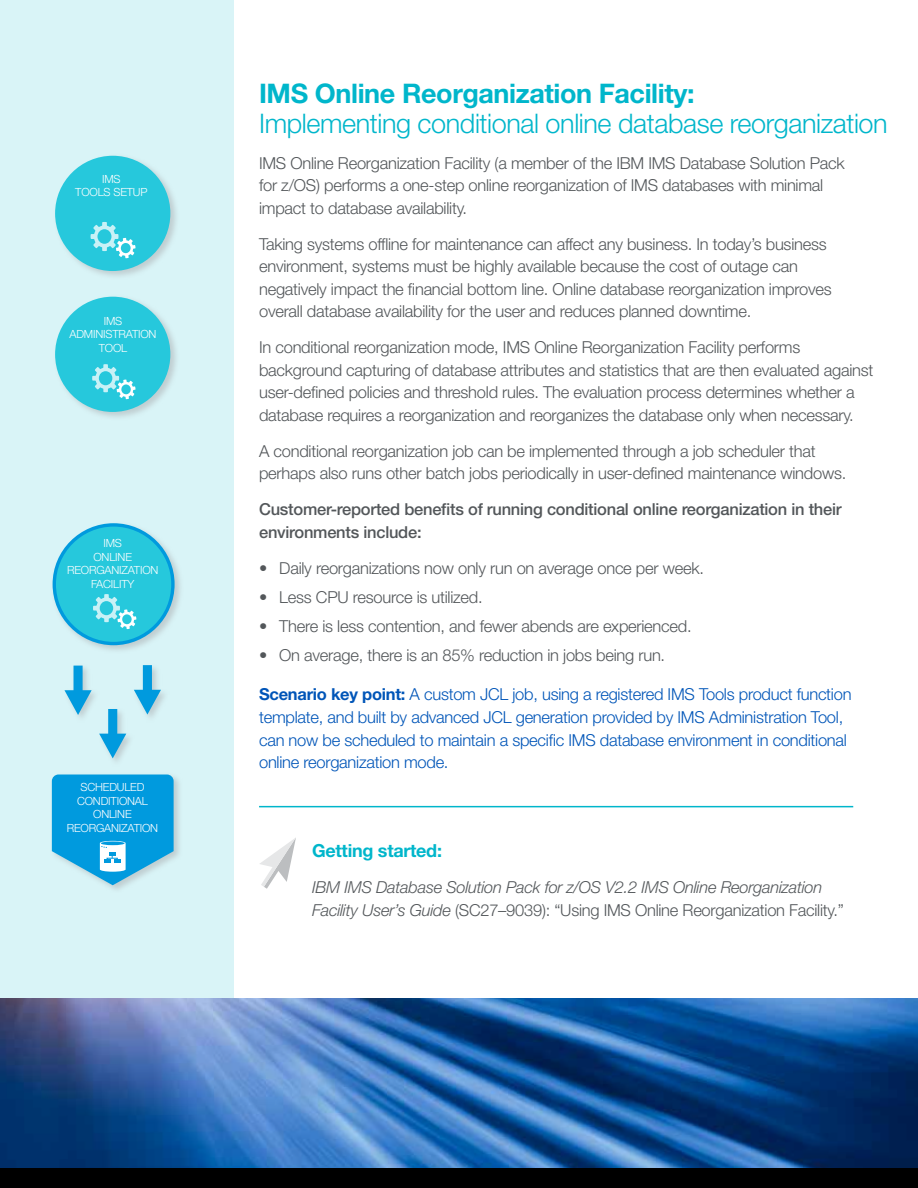
<style>
.page{position:relative;width:918px;height:1188px;background:#fff}
.page>*{position:absolute;margin:0;border:0;box-sizing:border-box;transform-origin:0 0}
.t1{font:300 27px "Helvetica Neue LT Std";letter-spacing:-.015em;color:#00b6cb}
.t2{font:700 27px "Helvetica Neue LT Std";letter-spacing:-.015em;color:#00b6cb}
.t3{font:700 18px "Helvetica Neue LT Std";letter-spacing:-.015em;color:#00b6cb}
.t4{font:300 16.5px/22.5px "Helvetica Neue LT Std";letter-spacing:-.015em;color:#53575a}
.t5{font:300 16.5px/22.5px "Helvetica Neue LT Std";letter-spacing:-.015em;color:#0055b8}
.t6{font:italic 300 16.5px/22.5px "Helvetica Neue LT Std";letter-spacing:-.015em;color:#53575a}
.t7{font:500 16.5px/22.5px "Helvetica Neue LT Std";letter-spacing:-.015em;color:#53575a}
.t8{font:300 11.25px/13.5px "Helvetica Neue LT Std";letter-spacing:-.015em;color:#fff;text-align:center}
.s1{font-weight:700}
.s2{font-style:normal}
</style>
<div class="page">
<div style="left:0;top:0;width:233px;height:1188px;background:#d9f4f7"></div>
<hr style="left:259px;top:806px;width:594px;height:1px;background:#00b6cb">
<svg style="left:260px;top:838px;width:36px;height:51px"></svg>
<div style="left:53px;top:154px;width:126px;height:126px;background:#a7a9ac;opacity:.5"></div>
<div style="left:55px;top:156px;width:115px;height:115px;background:#26c8dc;border-radius:50%"></div>
<svg style="left:91px;top:222px;width:45px;height:36px"></svg>
<div style="left:53px;top:295px;width:126px;height:126px;background:#a7a9ac;opacity:.5"></div>
<div style="left:55px;top:297px;width:115px;height:115px;background:#26c8dc;border-radius:50%"></div>
<svg style="left:92px;top:364px;width:44px;height:35px"></svg>
<div style="left:50px;top:521px;width:134px;height:133px;background:#a7a9ac;opacity:.5"></div>
<div style="left:54px;top:525px;width:119px;height:119px;background:#26c8dc;border-radius:50%"></div>
<div style="left:53px;top:523px;width:122px;height:122px;border:3px solid #009ade;border-radius:50%"></div>
<svg style="left:93px;top:594px;width:43px;height:35px"></svg>
<svg style="left:134px;top:665px;width:27px;height:50px"></svg>
<svg style="left:64px;top:666px;width:28px;height:49px"></svg>
<div style="left:98px;top:707px;width:37px;height:60px;background:#d9f4f7"></div>
<svg style="left:99px;top:709px;width:27px;height:49px"></svg>
<div style="left:50px;top:772px;width:133px;height:122px;background:#a7a9ac;opacity:.5"></div>
<svg style="left:52px;top:775px;width:122px;height:110px;background:#2cabe2"></svg>
<img style="left:0;top:999px;width:918px;height:170px">
<div style="left:0;top:1169px;width:918px;height:19px;background:#000"></div>
<p class="t8" style="left:75px;top:172px;width:74px">IMS<br>TOOLS SETUP</p>
<p class="t8" style="left:70px;top:314px;width:89px">IMS<br>ADMINISTRATION<br>TOOL</p>
<p class="t8" style="left:67px;top:536px;width:93px">IMS<br>ONLINE<br>REORGANIZATION<br>FACILITY</p>
<p class="t8" style="left:67px;top:780px;width:93px">SCHEDULED<br>CONDITIONAL<br>ONLINE<br>REORGANIZATION</p>
<h1 class="t2" style="left:259px;top:76px;width:437px">IMS Online Reorganization Facility:</h1>
<h1 class="t1" style="left:259px;top:107px;width:630px">Implementing conditional online database reorganization</h1>
<p class="t4" style="left:259px;top:151px;width:587px">IMS Online Reorganization Facility (a member of the IBM IMS Database Solution Pack for z/OS) performs a one-step online reorganization of IMS databases with minimal impact to database availability.</p>
<p class="t4" style="left:259px;top:232px;width:574px">Taking systems offline for maintenance can affect any business. In today’s business environment, systems must be highly available because the cost of outage can negatively impact the financial bottom line. Online database reorganization improves overall database availability for the user and reduces planned downtime.</p>
<p class="t4" style="left:259px;top:336px;width:616px">In conditional reorganization mode, IMS Online Reorganization Facility performs background capturing of database attributes and statistics that are then evaluated against user-defined policies and threshold rules. The evaluation process determines whether a database requires a reorganization and reorganizes the database only when necessary.</p>
<p class="t4" style="left:259px;top:439px;width:589px">A conditional reorganization job can be implemented through a job scheduler that perhaps also runs other batch jobs periodically in user-defined maintenance windows.</p>
<p class="t7" style="left:259px;top:498px;width:584px">Customer-reported benefits of running conditional online reorganization in their environments include:</p>
<p class="t4" style="left:259px;top:556px;width:446px">• Daily reorganizations now only run on average once per week.</p>
<p class="t4" style="left:259px;top:586px;width:225px">• Less CPU resource is utilized.</p>
<p class="t4" style="left:259px;top:615px;width:434px">• There is less contention, and fewer abends are experienced.</p>
<p class="t4" style="left:259px;top:644px;width:408px">• On average, there is an 85% reduction in jobs being run.</p>
<p class="t5" style="left:259px;top:683px;width:594px"><span class="s1">Scenario key point:</span> A custom JCL job, using a registered IMS Tools product function template, and built by advanced JCL generation provided by IMS Administration Tool, can now be scheduled to maintain a specific IMS database environment in conditional online reorganization mode.</p>
<p class="t3" style="left:312px;top:840px;width:131px">Getting started:</p>
<p class="t6" style="left:312px;top:876px;width:533px">IBM IMS Database Solution Pack for z/OS V2.2 IMS Online Reorganization<br>Facility User’s Guide <span class="s2">(SC27-9039): “Using IMS Online Reorganization Facility.”</span></p>
</div>
